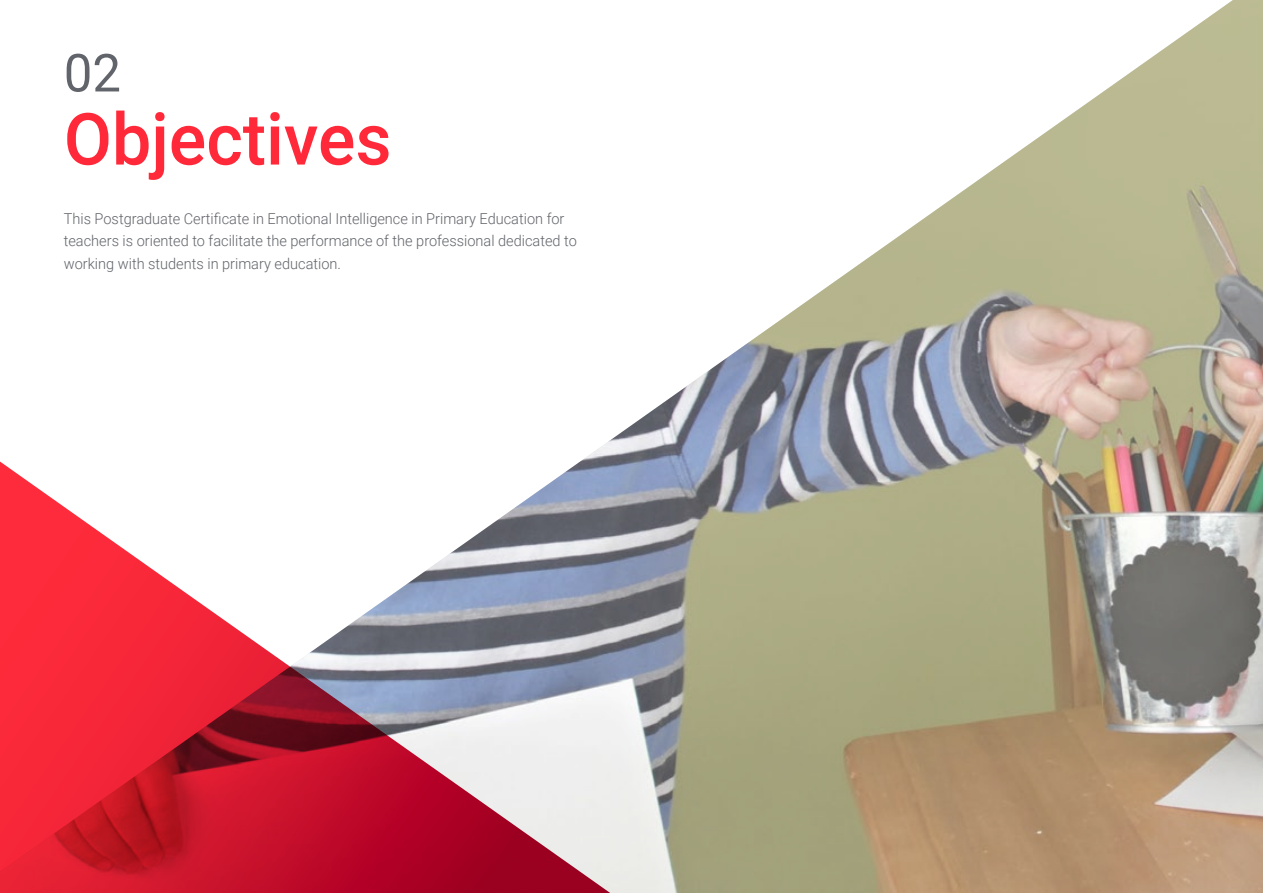
<style>
.page{position:relative;width:1263px;height:893px;background:#fff}
.page>*{position:absolute;margin:0;border:0;box-sizing:border-box;transform-origin:0 0}
.t1{font:500 72px "Roboto";color:#ff293a}
.t2{font:52.5px "Roboto";color:#61646a}
.t3{font:300 15px/22.5px "Roboto";color:#61646a}
</style>
<div class="page">
<img style="left:603px;top:0;width:660px;height:893px">
<svg style="left:0;top:446px;width:640px;height:447px"></svg>
<h2 class="t2" style="left:64px;top:36px;width:59px">02</h2>
<h1 class="t1" style="left:64px;top:89px;width:329px">Objectives</h1>
<p class="t3" style="left:64px;top:207px;width:515px">This Postgraduate Certificate in Emotional Intelligence in Primary Education for teachers is oriented to facilitate the performance of the professional dedicated to working with students in primary education.</p>
</div>
